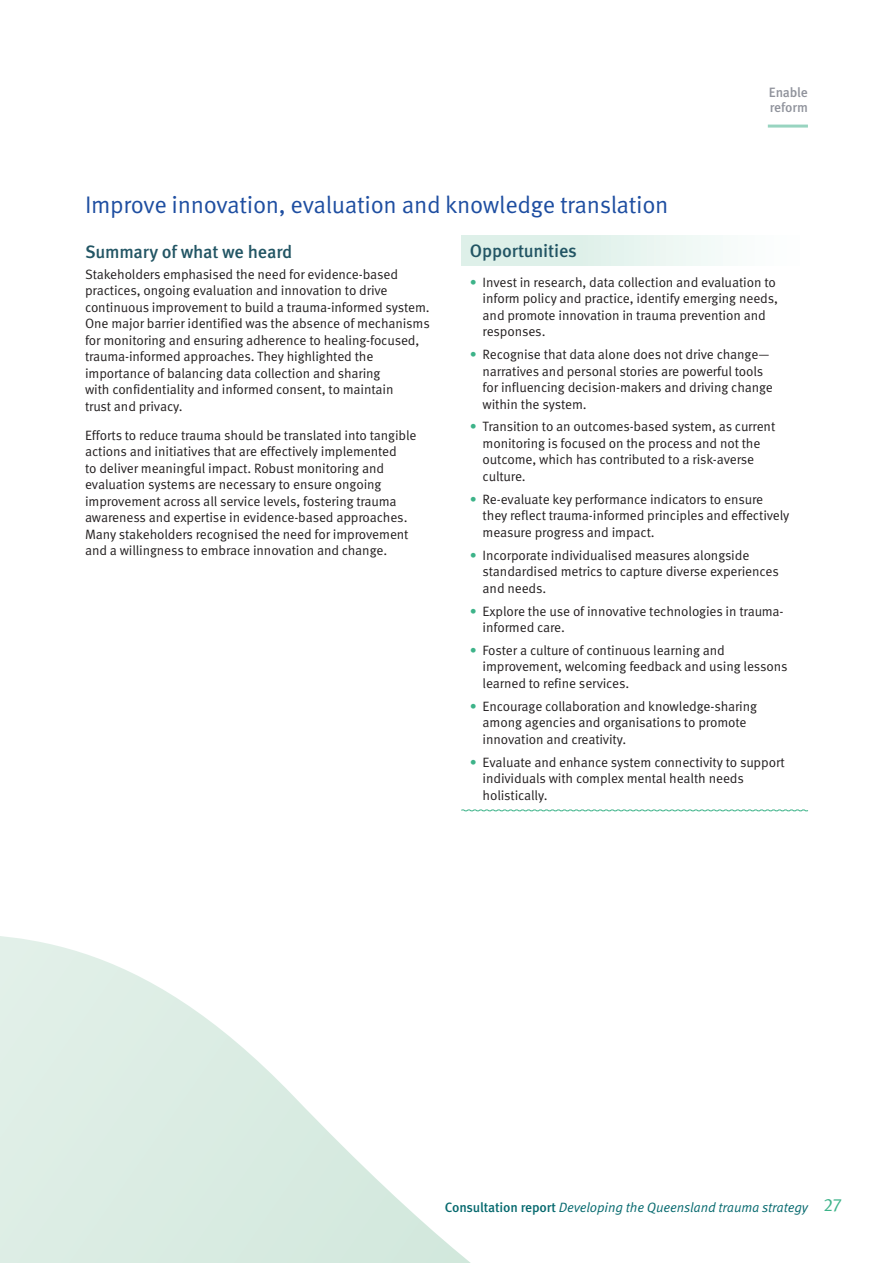
<style>
.page{position:relative;width:893px;height:1263px;background:#fff}
.page>*{position:absolute;margin:0;border:0;box-sizing:border-box;transform-origin:0 0}
.Heading_2_SPAN{font:24px "Meta Pro Norm";letter-spacing:-.015em;color:#1e4ea1}
.Heading_3{font:500 18px "Meta Pro";letter-spacing:-.01em;color:#225564}
.Body{font:13.5px/16.5px "Meta Pro Norm";letter-spacing:-.01em;color:#231f20}
.t1{font:13.5px "Meta Pro Norm Ita";letter-spacing:-.01em;color:#06696e}
.t2{font:500 13.5px/15px "Meta Pro";letter-spacing:-.015em;color:#90939c}
.s1{color:#3db389}
.s2{font-family:"Meta Pro";font-weight:500}
.s3{font-family:"Meta Pro Norm";font-size:18px;color:#3db389}
</style>
<div class="page">
<svg style="left:0;top:936px;width:471px;height:327px;fill:#dfeee6"></svg>
<div style="left:461px;top:235px;width:347px;height:31px;background:linear-gradient(to right,#d6ede4,#fdfefe)"></div>
<svg style="left:461px;top:809px;width:347px;height:3px"></svg>
<hr style="left:768px;top:125px;width:40px;height:3px;background:#98d4c0">
<p class="t2" style="left:769px;top:84px;width:40px">Enable reform</p>
<h2 class="Heading_2_SPAN" style="left:85px;top:186px;width:585px">Improve innovation, evaluation and knowledge translation</h2>
<h3 class="Heading_3" style="left:85px;top:238px;width:209px">Summary of what we heard</h3>
<p class="Body" style="left:85px;top:265px;width:346px">Stakeholders emphasised the need for evidence-based practices, ongoing evaluation and innovation to drive continuous improvement to build a trauma-informed system.<br>One major barrier identified was the absence of mechanisms for monitoring and ensuring adherence to healing-focused, trauma-informed approaches. They highlighted the importance of balancing data collection and sharing<br>with confidentiality and informed consent, to maintain<br>trust and privacy.</p>
<p class="Body" style="left:85px;top:426px;width:333px">Efforts to reduce trauma should be translated into tangible actions and initiatives that are effectively implemented<br>to deliver meaningful impact. Robust monitoring and evaluation systems are necessary to ensure ongoing improvement across all service levels, fostering trauma awareness and expertise in evidence-based approaches.<br>Many stakeholders recognised the need for improvement and a willingness to embrace innovation and change.</p>
<h3 class="Heading_3" style="left:470px;top:237px;width:108px">Opportunities</h3>
<p class="Body" style="left:483px;top:273px;width:297px;text-indent:-13px"><span class="s1">•</span> Invest in research, data collection and evaluation to inform policy and practice, identify emerging needs, and promote innovation in trauma prevention and responses.</p>
<p class="Body" style="left:483px;top:345px;width:292px;text-indent:-13px"><span class="s1">•</span> Recognise that data alone does not drive change— narratives and personal stories are powerful tools for influencing decision-makers and driving change within the system.</p>
<p class="Body" style="left:483px;top:418px;width:294px;text-indent:-13px"><span class="s1">•</span> Transition to an outcomes-based system, as current monitoring is focused on the process and not the outcome, which has contributed to a risk-averse culture.</p>
<p class="Body" style="left:483px;top:490px;width:308px;text-indent:-13px"><span class="s1">•</span> Re-evaluate key performance indicators to ensure they reflect trauma-informed principles and effectively measure progress and impact.</p>
<p class="Body" style="left:483px;top:546px;width:298px;text-indent:-13px"><span class="s1">•</span> Incorporate individualised measures alongside standardised metrics to capture diverse experiences and needs.</p>
<p class="Body" style="left:483px;top:602px;width:303px;text-indent:-13px"><span class="s1">•</span> Explore the use of innovative technologies in trauma&shy;informed care.</p>
<p class="Body" style="left:483px;top:641px;width:306px;text-indent:-13px"><span class="s1">•</span> Foster a culture of continuous learning and improvement, welcoming feedback and using lessons learned to refine services.</p>
<p class="Body" style="left:483px;top:697px;width:276px;text-indent:-13px"><span class="s1">•</span> Encourage collaboration and knowledge-sharing among agencies and organisations to promote innovation and creativity.</p>
<p class="Body" style="left:483px;top:753px;width:304px;text-indent:-13px"><span class="s1">•</span> Evaluate and enhance system connectivity to support individuals with complex mental health needs holistically.</p>
<p class="t1" style="left:445px;top:1197px;width:399px"><span class="s2">Consultation report</span> Developing the Queensland trauma strategy <span class="s3">27</span></p>
</div>
